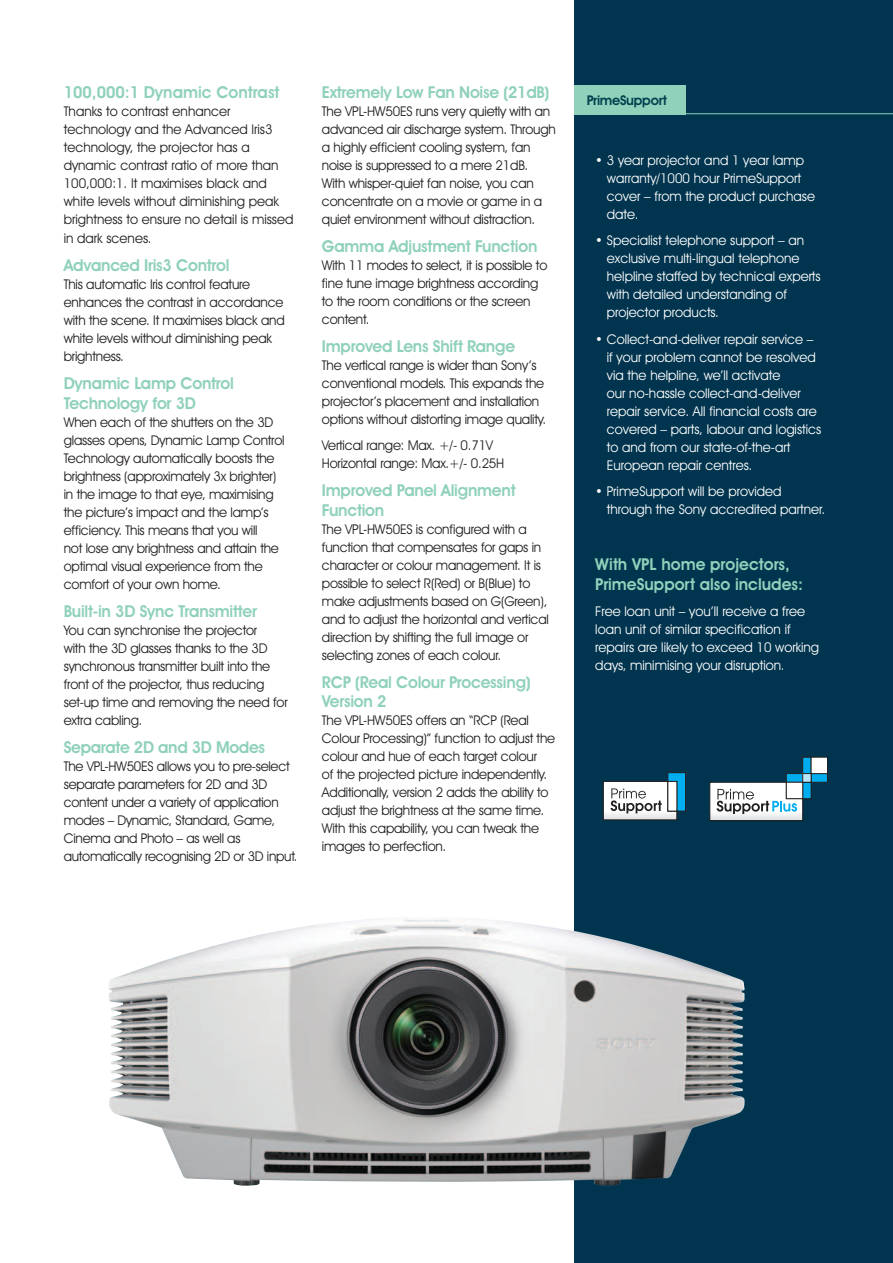
<style>
.page{position:relative;width:893px;height:1263px;background:#fff}
.page>*{position:absolute;margin:0;border:0;box-sizing:border-box;transform-origin:0 0}
.t1{font:600 16.5px/19.5px "Avant Garde IT Cby BT";letter-spacing:-.015em;color:#90d1bb}
.t2{font:13.5px/18px "Avant Garde IT Cby BT";letter-spacing:-.015em;color:#231f20}
.t3{font:13.5px/18px "Avant Garde IT Cby BT";color:#fff}
.t4{font:600 13.5px "Avant Garde IT Cby BT";letter-spacing:-.02em;color:#01414f}
</style>
<div class="page">
<div style="left:574px;top:0;width:319px;height:1263px;background:#01344e"></div>
<hr style="left:574px;top:113px;width:319px;height:1px;background:#90d1bb">
<div style="left:574px;top:85px;width:112px;height:29px;background:#90d1bb"></div>
<img style="left:108px;top:918px;width:586px;height:268px">
<svg style="left:709px;top:757px;width:119px;height:64px"></svg>
<svg style="left:603px;top:772px;width:83px;height:48px"></svg>
<p class="t1" style="left:64px;top:82px;width:217px">100,000:1 Dynamic Contrast</p>
<p class="t2" style="left:64px;top:102px;width:231px">Thanks to contrast enhancer technology and the Advanced Iris3 technology, the projector has a dynamic contrast ratio of more than 100,000:1. It maximises black and white levels without diminishing peak brightness to ensure no detail is missed</p>
<p class="t2" style="left:64px;top:229px;width:89px">in dark scenes.</p>
<p class="t1" style="left:64px;top:255px;width:167px">Advanced Iris3 Control</p>
<p class="t2" style="left:64px;top:275px;width:222px">This automatic Iris control feature enhances the contrast in accordance with the scene. It maximises black and white levels without diminishing peak brightness.</p>
<p class="t1" style="left:64px;top:373px;width:172px">Dynamic Lamp Control<br>Technology for 3D</p>
<p class="t2" style="left:64px;top:413px;width:222px">When each of the shutters on the 3D glasses opens, Dynamic Lamp Control Technology automatically boosts the brightness (approximately 3x brighter) in the image to that eye, maximising the picture’s impact and the lamp’s efficiency. This means that you will<br>not lose any brightness and attain the optimal visual experience from the comfort of your own home.</p>
<p class="t1" style="left:64px;top:601px;width:195px">Built-in 3D Sync Transmitter</p>
<p class="t2" style="left:64px;top:621px;width:225px">You can synchronise the projector<br>with the 3D glasses thanks to the 3D synchronous transmitter built into the front of the projector, thus reducing set-up time and removing the need for extra cabling.</p>
<p class="t1" style="left:64px;top:737px;width:203px">Separate 2D and 3D Modes</p>
<p class="t2" style="left:64px;top:757px;width:235px">The VPL-HW50ES allows you to pre-select separate parameters for 2D and 3D content under a variety of application modes – Dynamic, Standard, Game, Cinema and Photo – as well as automatically recognising 2D or 3D input.</p>
<p class="t1" style="left:322px;top:82px;width:229px">Extremely Low Fan Noise (21dB)</p>
<p class="t2" style="left:322px;top:102px;width:235px">The VPL-HW50ES runs very quietly with an advanced air discharge system. Through a highly efficient cooling system, fan noise is suppressed to a mere 21dB.<br>With whisper-quiet fan noise, you can concentrate on a movie or game in a quiet environment without distraction.</p>
<p class="t1" style="left:322px;top:236px;width:217px">Gamma Adjustment Function</p>
<p class="t2" style="left:322px;top:256px;width:227px">With 11 modes to select, it is possible to fine tune image brightness according to the room conditions or the screen content.</p>
<p class="t1" style="left:322px;top:336px;width:195px">Improved Lens Shift Range</p>
<p class="t2" style="left:322px;top:356px;width:226px">The vertical range is wider than Sony’s conventional models. This expands the projector’s placement and installation options without distorting image quality.</p>
<p class="t2" style="left:322px;top:436px;width:184px">Vertical range: Max. +/- 0.71V<br>Horizontal range: Max.+/- 0.25H</p>
<p class="t1" style="left:322px;top:480px;width:195px">Improved Panel Alignment<br>Function</p>
<p class="t2" style="left:322px;top:520px;width:228px">The VPL-HW50ES is configured with a function that compensates for gaps in character or colour management. It is possible to select R(Red) or B(Blue) to make adjustments based on G(Green), and to adjust the horizontal and vertical direction by shifting the full image or selecting zones of each colour.</p>
<p class="t1" style="left:322px;top:672px;width:210px">RCP (Real Colour Processing)<br>Version 2</p>
<p class="t2" style="left:322px;top:711px;width:235px">The VPL-HW50ES offers an “RCP (Real Colour Processing)” function to adjust the colour and hue of each target colour<br>of the projected picture independently.<br>Additionally, version 2 adds the ability to adjust the brightness at the same time.<br>With this capability, you can tweak the images to perfection.</p>
<p class="t4" style="left:587px;top:92px;width:82px">PrimeSupport</p>
<p class="t3" style="left:607px;top:151px;width:210px;text-indent:-12px">• 3 year projector and 1 year lamp warranty/1000 hour PrimeSupport cover – from the product purchase date.</p>
<p class="t3" style="left:607px;top:231px;width:215px;text-indent:-12px">• Specialist telephone support – an exclusive multi-lingual telephone helpline staffed by technical experts with detailed understanding of projector products.</p>
<p class="t3" style="left:607px;top:330px;width:216px;text-indent:-12px">• Collect-and-deliver repair service – if your problem cannot be resolved via the helpline, we’ll activate<br>our no-hassle collect-and-deliver repair service. All financial costs are covered – parts, labour and logistics to and from our state-of-the-art European repair centres.</p>
<p class="t3" style="left:607px;top:482px;width:220px;text-indent:-12px">• PrimeSupport will be provided through the Sony accredited partner.</p>
<p class="t1" style="left:595px;top:555px;width:209px">With VPL home projectors,<br>PrimeSupport also includes:</p>
<p class="t3" style="left:595px;top:602px;width:225px">Free loan unit – you’ll receive a free loan unit of similar specification if repairs are likely to exceed 10 working days, minimising your disruption.</p>
</div>
